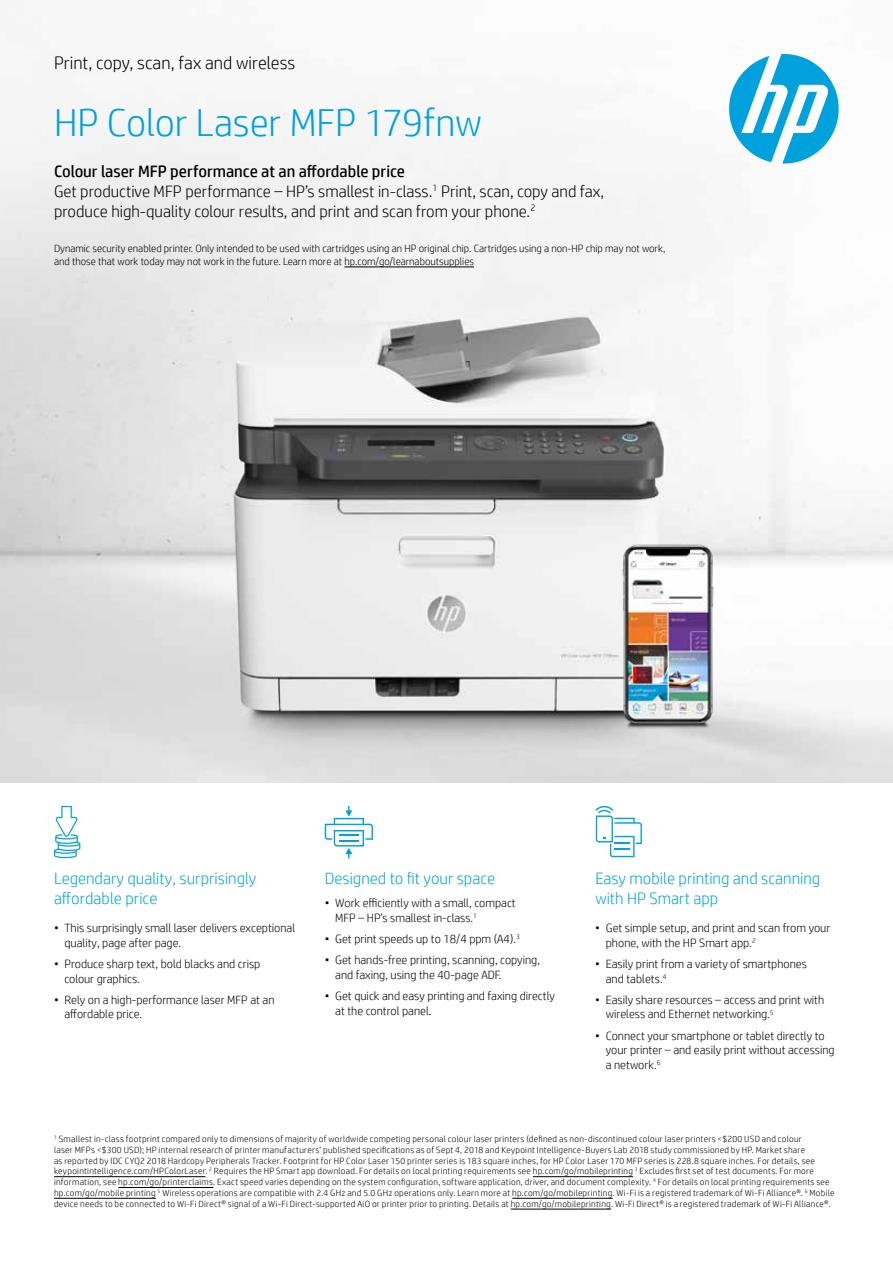
<style>
.page{position:relative;width:893px;height:1263px;background:#fff}
.page>*{position:absolute;margin:0;border:0;box-sizing:border-box;transform-origin:0 0}
.t1{font:300 39px "HP Simplified";letter-spacing:-.005em;color:#00a1dd}
.t2{font:300 18px "HP Simplified";color:#000}
.t3{font:300 16.5px/19.8px "HP Simplified";color:#000}
.t4{font:300 16.5px/19.8px "HP Simplified";color:#00a4e3}
.t5{font:300 12px/14.4px "HP Simplified";color:#000}
.t6{font:300 10.5px/12.6px "HP Simplified";color:#000}
.t7{font:300 9px/10.8px "HP Simplified";letter-spacing:.03em;color:#000}
.s1{font-weight:400}
</style>
<div class="page">
<img style="left:0;top:110px;width:893px;height:672px">
<hr style="left:54px;top:1176px;width:151px;height:1px;background:#000">
<hr style="left:533px;top:1176px;width:100px;height:1px;background:#000">
<hr style="left:118px;top:1187px;width:95px;height:1px;background:#000">
<hr style="left:54px;top:1198px;width:102px;height:1px;background:#000">
<hr style="left:512px;top:1198px;width:101px;height:1px;background:#000">
<hr style="left:511px;top:1209px;width:100px;height:1px;background:#000">
<svg style="left:729px;top:54px;width:110px;height:110px"></svg>
<hr style="left:344px;top:267px;width:130px;height:1px;background:#000">
<svg style="left:54px;top:806px;width:26px;height:52px"></svg>
<svg style="left:325px;top:806px;width:48px;height:52px"></svg>
<svg style="left:595px;top:806px;width:47px;height:51px"></svg>
<img style="left:612px;top:536px;width:112px;height:203px">
<h2 class="t2" style="left:54px;top:52px;width:243px">Print, copy, scan, fax and wireless</h2>
<h1 class="t1" style="left:54px;top:101px;width:430px">HP Color Laser MFP 179fnw</h1>
<h3 class="t3" style="left:54px;top:161px;width:552px"><span class="s1">Colour laser MFP performance at an affordable price<br></span>Get productive MFP performance – HP’s smallest in-class.<sup>1</sup> Print, scan, copy and fax, produce high-quality colour results, and print and scan from your phone.<sup>2</sup></h3>
<p class="t6" style="left:54px;top:242px;width:613px">Dynamic security enabled printer. Only intended to be used with cartridges using an HP original chip. Cartridges using a non-HP chip may not work, and those that work today may not work in the future. Learn more at hp.com/go/learnaboutsupplies</p>
<h3 class="t4" style="left:54px;top:868px;width:204px">Legendary quality, surprisingly affordable price</h3>
<h3 class="t4" style="left:325px;top:868px;width:172px">Designed to fit your space</h3>
<h3 class="t4" style="left:595px;top:868px;width:226px">Easy mobile printing and scanning with HP Smart app</h3>
<h3 class="t5" style="left:335px;top:896px;width:182px;text-indent:-10px">• Work efficiently with a small, compact<br>MFP – HP’s smallest in-class.<sup>1</sup></h3>
<h3 class="t5" style="left:325px;top:931px;width:197px">• Get print speeds up to 18/4 ppm (A4).<sup>3</sup></h3>
<h3 class="t5" style="left:335px;top:953px;width:206px;text-indent:-10px">• Get hands-free printing, scanning, copying, and faxing, using the 40-page ADF.</h3>
<h3 class="t5" style="left:335px;top:989px;width:221px;text-indent:-10px">• Get quick and easy printing and faxing directly at the control panel.</h3>
<h3 class="t5" style="left:606px;top:921px;width:226px;text-indent:-10px">• Get simple setup, and print and scan from your phone, with the HP Smart app.<sup>2</sup></h3>
<h3 class="t5" style="left:606px;top:957px;width:203px;text-indent:-10px">• Easily print from a variety of smartphones and tablets.<sup>4</sup></h3>
<h3 class="t5" style="left:606px;top:992px;width:220px;text-indent:-10px">• Easily share resources – access and print with wireless and Ethernet networking.<sup>5</sup></h3>
<h3 class="t5" style="left:606px;top:1028px;width:230px;text-indent:-10px">• Connect your smartphone or tablet directly to your printer – and easily print without accessing a network.<sup>6</sup></h3>
<h3 class="t5" style="left:64px;top:921px;width:232px;text-indent:-10px">• This surprisingly small laser delivers exceptional quality, page after page.</h3>
<h3 class="t5" style="left:64px;top:957px;width:197px;text-indent:-10px">• Produce sharp text, bold blacks and crisp colour graphics.</h3>
<h3 class="t5" style="left:64px;top:992px;width:211px;text-indent:-10px">• Rely on a high-performance laser MFP at an affordable price.</h3>
<p class="t7" style="left:54px;top:1133px;width:782px"><sup>1</sup> Smallest in-class footprint compared only to dimensions of majority of worldwide competing personal colour laser printers (defined as non-discontinued colour laser printers &lt;$200 USD and colour<br>laser MFPs &lt;$300 USD); HP internal research of printer manufacturers’ published specifications as of Sept 4, 2018 and Keypoint Intelligence-Buyers Lab 2018 study commissioned by HP. Market share<br>as reported by IDC CYQ2 2018 Hardcopy Peripherals Tracker. Footprint for HP Color Laser 150 printer series is 183 square inches, for HP Color Laser 170 MFP series is 228.8 square inches. For details, see keypointintelligence.com/HPColorLaser. <sup>2</sup> Requires the HP Smart app download. For details on local printing requirements see hp.com/go/mobileprinting <sup>3</sup> Excludes first set of test documents. For more information, see hp.com/go/printerclaims. Exact speed varies depending on the system configuration, software application, driver, and document complexity. <sup>4</sup> For details on local printing requirements see hp.com/go/mobile printing <sup>5</sup> Wireless operations are compatible with 2.4 GHz and 5.0 GHz operations only. Learn more at hp.com/go/mobileprinting. Wi-Fi is a registered trademark of Wi-Fi Alliance®. <sup>6</sup> Mobile device needs to be connected to Wi-Fi Direct® signal of a Wi-Fi Direct-supported AiO or printer prior to printing. Details at hp.com/go/mobileprinting. Wi-Fi Direct® is a registered trademark of Wi-Fi Alliance®.</p>
</div>
